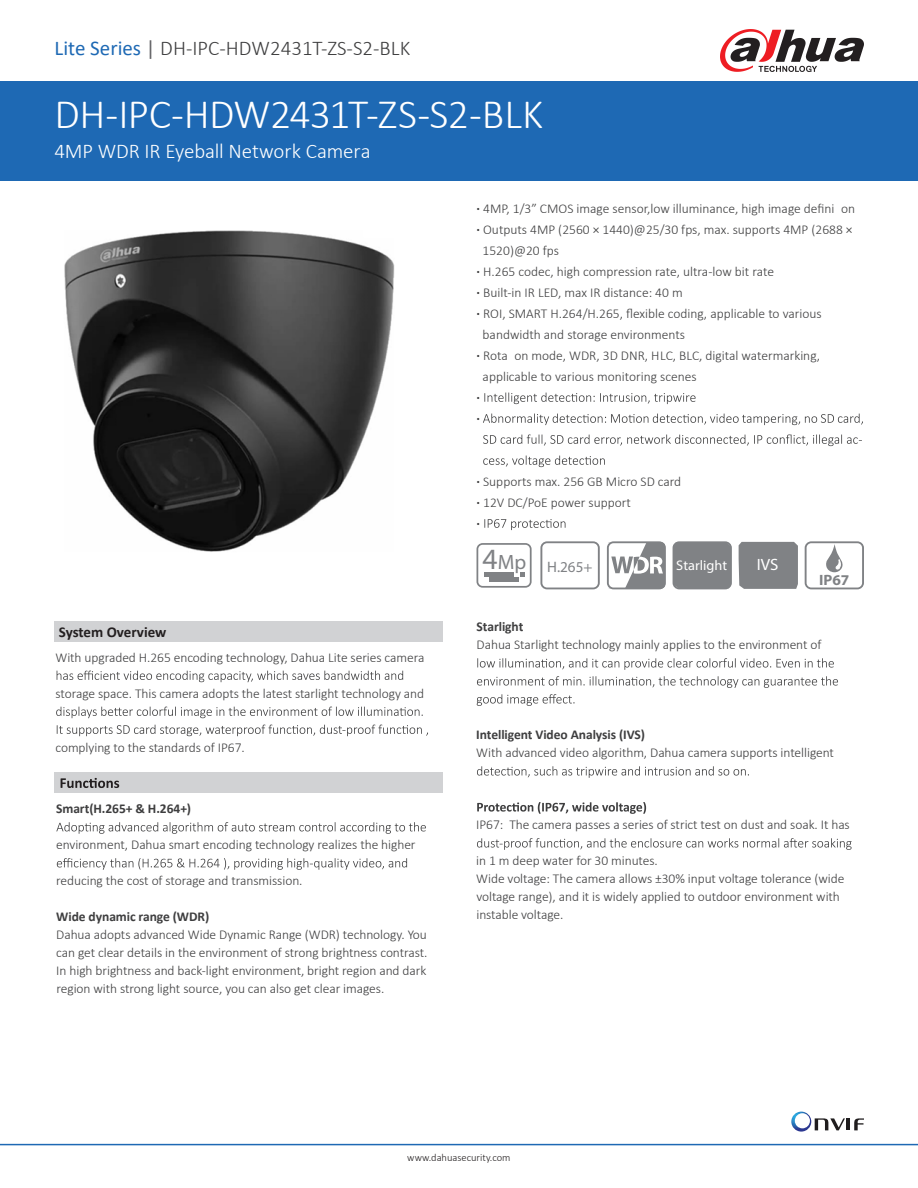
<style>
.page{position:relative;width:918px;height:1188px;background:#fff}
.page>*{position:absolute;margin:0;border:0;box-sizing:border-box;transform-origin:0 0}
.t1{font:300 42px "Calibri";letter-spacing:-.02em;color:#fff}
.t2{font:300 21px "Calibri";color:#3e3e3f}
.t3{font:300 21px "Calibri";letter-spacing:-.01em;color:#fff}
.t4{font:700 semi-condensed 20.85px "Myriad Pro";color:#808285}
.t5{font:700 semi-condensed 16.35px "Myriad Pro";color:#fff}
.t6{font:700 semi-condensed 15.15px "Myriad Pro";color:#808285}
.t7{font:700 15px "Calibri";letter-spacing:-.005em;color:#231f20}
.t8{font:700 15px "Myriad Pro";color:#808285}
.t9{font:700 semi-condensed 13.95px "Myriad Pro";color:#fff}
.t10{font:300 13.5px/18px "Calibri";letter-spacing:-.005em;color:#3e3e3f}
.t11{font:700 13.5px/21px "Calibri";letter-spacing:-.005em;color:#3e3e3f}
.t12{font:300 10.5px "Calibri";color:#231f20}
.s1{font-weight:400;color:#1e69b4}
.s2{font-weight:400;color:#636366}
.s3{font-weight:700}
.s4{font-size:29.55px}
</style>
<div class="page">
<div style="left:0;top:81px;width:918px;height:100px;background:#1e69b4"></div>
<hr style="left:0;top:1144px;width:918px;height:1px;background:#1e69b4">
<svg style="left:720px;top:29px;width:144px;height:43px"></svg>
<svg style="left:484px;top:393px;width:212px;height:11px"></svg>
<svg style="left:483px;top:414px;width:380px;height:11px"></svg>
<svg style="left:483px;top:434px;width:379px;height:12px"></svg>
<svg style="left:483px;top:456px;width:122px;height:11px"></svg>
<svg style="left:484px;top:519px;width:82px;height:11px"></svg>
<svg style="left:607px;top:541px;width:59px;height:48px"></svg>
<svg style="left:477px;top:543px;width:55px;height:45px"></svg>
<svg style="left:805px;top:541px;width:59px;height:48px"></svg>
<svg style="left:540px;top:541px;width:60px;height:48px"></svg>
<div style="left:673px;top:541px;width:59px;height:48px;background:#808285"></div>
<div style="left:739px;top:542px;width:59px;height:47px;background:#808285"></div>
<svg style="left:791px;top:1112px;width:73px;height:20px"></svg>
<div style="left:54px;top:621px;width:389px;height:21px;background:#d1d2d4"></div>
<svg style="left:57px;top:671px;width:346px;height:11px"></svg>
<svg style="left:56px;top:707px;width:367px;height:11px"></svg>
<svg style="left:57px;top:725px;width:371px;height:11px"></svg>
<div style="left:54px;top:772px;width:389px;height:21px;background:#d1d2d4"></div>
<svg style="left:61px;top:778px;width:58px;height:10px"></svg>
<svg style="left:56px;top:822px;width:370px;height:12px"></svg>
<svg style="left:57px;top:858px;width:350px;height:12px"></svg>
<svg style="left:477px;top:658px;width:357px;height:12px"></svg>
<svg style="left:477px;top:676px;width:361px;height:12px"></svg>
<svg style="left:477px;top:694px;width:98px;height:12px"></svg>
<svg style="left:477px;top:766px;width:272px;height:12px"></svg>
<svg style="left:477px;top:802px;width:169px;height:12px"></svg>
<svg style="left:477px;top:838px;width:375px;height:12px"></svg>
<img style="left:64px;top:230px;width:331px;height:322px">
<h2 class="t2" style="left:55px;top:35px;width:357px"><span class="s1">Lite Series</span> <span class="s2">|</span> DH-IPC-HDW2431T-ZS-S2-BLK</h2>
<h1 class="t1" style="left:55px;top:88px;width:490px">DH-IPC-HDW2431T-ZS-S2-BLK</h1>
<h2 class="t3" style="left:55px;top:138px;width:318px">4MP WDR IR Eyeball Network Camera</h2>
<p class="t10" style="left:477px;top:199px;width:380px"><span class="s3">·</span> 4MP, 1/3” CMOS image sensor,low illuminance, high image defini on</p>
<p class="t10" style="left:476px;top:220px;width:378px"><span class="s3">·</span> Outputs 4MP (2560 × 1440)@25/30 fps, max. supports 4MP (2688 ×</p>
<p class="t10" style="left:483px;top:241px;width:78px">1520)@20 fps</p>
<p class="t10" style="left:477px;top:262px;width:299px"><span class="s3">·</span> H.265 codec, high compression rate, ultra-low bit rate</p>
<p class="t10" style="left:477px;top:283px;width:208px"><span class="s3">·</span> Built-in IR LED, max IR distance: 40 m</p>
<p class="t10" style="left:477px;top:304px;width:347px"><span class="s3">·</span> ROI, SMART H.264/H.265, flexible coding, applicable to various</p>
<p class="t10" style="left:483px;top:325px;width:204px">bandwidth and storage environments</p>
<p class="t10" style="left:477px;top:346px;width:345px"><span class="s3">·</span> Rota on mode, WDR, 3D DNR, HLC, BLC, digital watermarking,</p>
<p class="t10" style="left:483px;top:367px;width:216px">applicable to various monitoring scenes</p>
<p class="t11" style="left:477px;top:387px;width:5px">· ·</p>
<p class="t10" style="left:476px;top:471px;width:206px;line-height:21px"><span class="s3">·</span> Supports max. 256 GB Micro SD card <span class="s3">·</span> 12V DC/PoE power support<br><span class="s3">·</span></p>
<p class="t7" style="left:59px;top:621px;width:109px">System Overview</p>
<p class="t10" style="left:56px;top:648px;width:370px">With upgraded H.265 encoding technology, Dahua Lite series camera</p>
<p class="t10" style="left:56px;top:684px;width:370px">storage space. This camera adopts the latest starlight technology and</p>
<p class="t10" style="left:56px;top:738px;width:191px">complying to the standards of IP67.</p>
<p class="t11" style="left:56px;top:798px;width:137px">Smart(H.265+ &amp; H.264+)</p>
<p class="t10" style="left:56px;top:836px;width:361px">environment, Dahua smart encoding technology realizes the higher</p>
<p class="t10" style="left:56px;top:872px;width:248px">reducing the cost of storage and transmission.</p>
<p class="t11" style="left:56px;top:906px;width:155px">Wide dynamic range (WDR)</p>
<p class="t10" style="left:56px;top:926px;width:373px;text-align:justify">Dahua adopts advanced Wide Dynamic Range (WDR) technology. You can get clear details in the environment of strong brightness contrast.<br>In high brightness and back-light environment, bright region and dark region with strong light source, you can also get clear images.</p>
<h3 class="t4" style="left:483px;top:549px;width:45px"><span class="s4">4</span>Mp</h3>
<p class="t6" style="left:547px;top:558px;width:47px">H.265+</p>
<p class="t9" style="left:676px;top:556px;width:52px">Starlight</p>
<p class="t5" style="left:757px;top:555px;width:23px">IVS</p>
<p class="t8" style="left:819px;top:570px;width:32px">IP67</p>
<p class="t11" style="left:477px;top:616px;width:48px">Starlight</p>
<p class="t10" style="left:477px;top:636px;width:346px">Dahua Starlight technology mainly applies to the environment of</p>
<p class="t11" style="left:476px;top:724px;width:170px">Intelligent Video Analysis (IVS)</p>
<p class="t10" style="left:476px;top:744px;width:359px">With advanced video algorithm, Dahua camera supports intelligent</p>
<p class="t10" style="left:476px;top:816px;width:375px">IP67: The camera passes a series of strict test on dust and soak. It has</p>
<p class="t10" style="left:476px;top:852px;width:370px">in 1 m deep water for 30 minutes.<br>Wide voltage: The camera allows ±30% input voltage tolerance (wide voltage range), and it is widely applied to outdoor environment with instable voltage.</p>
<p class="t12" style="left:407px;top:1151px;width:105px">www.dahuasecurity.com</p>
</div>
